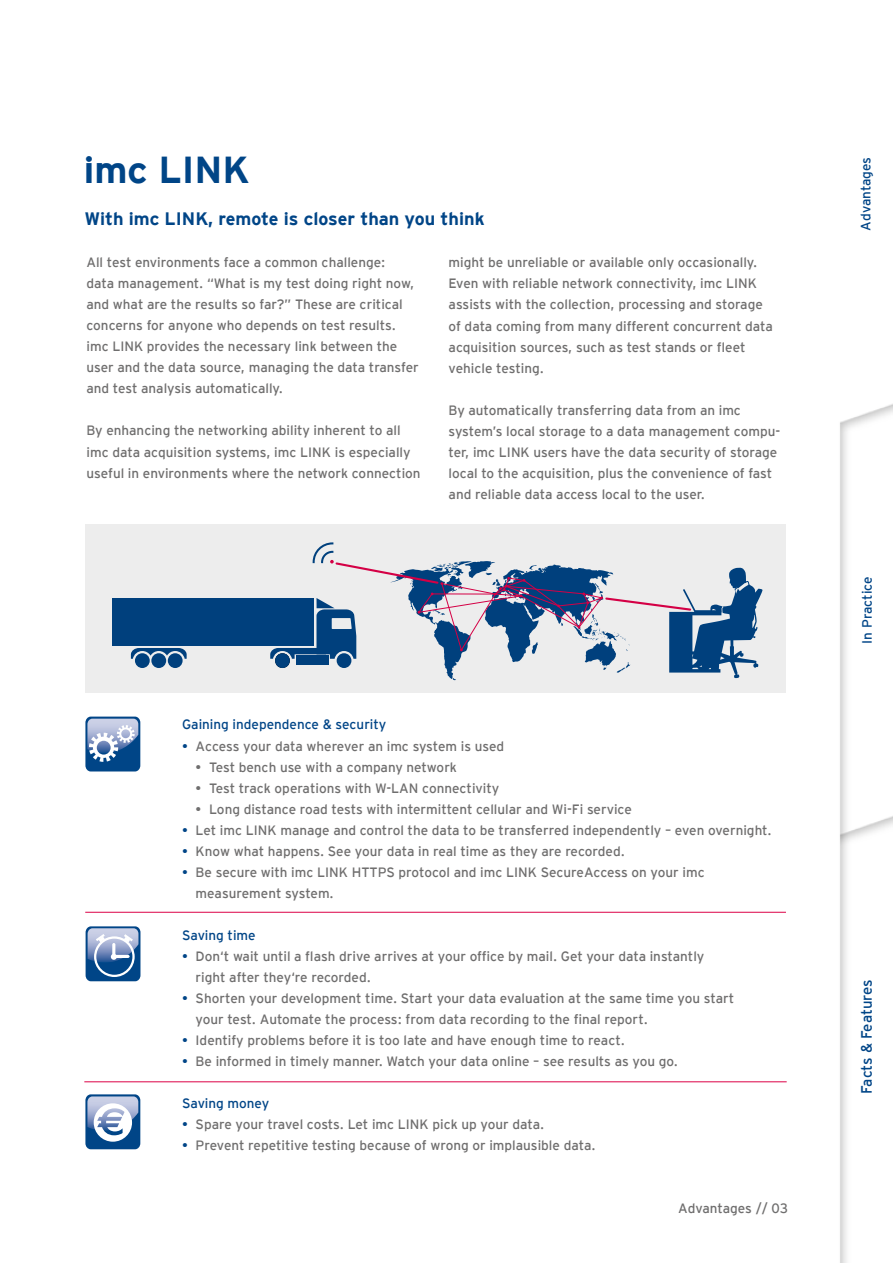
<style>
.page{position:relative;width:893px;height:1263px;background:#fff}
.page>*{position:absolute;margin:0;border:0;box-sizing:border-box;transform-origin:0 0}
.t1{font:700 37.5px "Interstate";color:#004587}
.t2{font:700 18px "Interstate";color:#004587}
.t3{font:15px "Interstate";letter-spacing:-.005em;color:#004587}
.t4{font:13.5px/21px "Interstate";color:#6f6e6e}
.t5{font:13.5px "Interstate";color:#004587}
.s1{color:#004587}
</style>
<div class="page">
<div style="left:85px;top:524px;width:701px;height:169px;background:#ededed"></div>
<div style="left:112px;top:598px;width:202px;height:47px;background:#00407d"></div>
<svg style="left:135px;top:653px;width:15px;height:15px"></svg>
<div style="left:151px;top:653px;width:15px;height:15px;background:#00407d;border-radius:50%"></div>
<div style="left:168px;top:653px;width:15px;height:15px;background:#00407d;border-radius:50%"></div>
<svg style="left:131px;top:648px;width:56px;height:11px"></svg>
<svg style="left:270px;top:542px;width:493px;height:138px"></svg>
<hr style="left:85px;top:912px;width:701px;height:1px;background:#dc0046">
<hr style="left:84px;top:1081px;width:703px;height:1px;background:#dc0046">
<div style="left:85px;top:717px;width:55px;height:54px;background:#004587;border-radius:6px"></div>
<svg style="left:87px;top:719px;width:51px;height:43px"></svg>
<div style="left:86px;top:926px;width:54px;height:55px;background:#004587;border-radius:6px"></div>
<svg style="left:88px;top:928px;width:50px;height:49px"></svg>
<div style="left:85px;top:1094px;width:55px;height:55px;background:#004587;border-radius:6px"></div>
<svg style="left:87px;top:1096px;width:51px;height:46px"></svg>
<img style="left:840px;top:404px;width:53px;height:859px">
<h1 class="t1" style="left:84px;top:149px;width:167px">imc LINK</h1>
<p class="t5" style="left:858px;top:231px;width:75px;rotate:-90deg">Advantages</p>
<h2 class="t2" style="left:84px;top:209px;width:402px">With imc LINK, remote is closer than you think</h2>
<p class="t4" style="left:86px;top:252px;width:334px">All test environments face a common challenge:<br>data management. “What is my test doing right now, and what are the results so far?” These are critical concerns for anyone who depends on test results. imc LINK provides the necessary link between the user and the data source, managing the data transfer and test analysis automatically.</p>
<p class="t4" style="left:86px;top:420px;width:336px">By enhancing the networking ability inherent to all imc data acquisition systems, imc LINK is especially useful in environments where the network connection</p>
<p class="t4" style="left:449px;top:252px;width:326px">might be unreliable or available only occasionally.<br>Even with reliable network connectivity, imc LINK assists with the collection, processing and storage of data coming from many different concurrent data acquisition sources, such as test stands or fleet vehicle testing.</p>
<p class="t4" style="left:449px;top:399px;width:333px">By automatically transferring data from an imc system’s local storage to a data management compu&shy;ter, imc LINK users have the data security of storage local to the acquisition, plus the convenience of fast and reliable data access local to the user.</p>
<p class="t5" style="left:182px;top:717px;width:206px">Gaining independence &amp; security</p>
<p class="t4" style="left:182px;top:735px;width:324px"><span class="s1">•</span> Access your data wherever an imc system is used</p>
<p class="t4" style="left:196px;top:756px;width:263px">• Test bench use with a company network</p>
<p class="t4" style="left:196px;top:777px;width:305px">• Test track operations with W-LAN connectivity</p>
<p class="t4" style="left:196px;top:798px;width:438px">• Long distance road tests with intermittent cellular and Wi-Fi service</p>
<p class="t4" style="left:182px;top:819px;width:591px"><span class="s1">•</span> Let imc LINK manage and control the data to be transferred independently – even overnight.</p>
<p class="t4" style="left:182px;top:840px;width:444px"><span class="s1">•</span> Know what happens. See your data in real time as they are recorded.</p>
<p class="t4" style="left:196px;top:861px;width:511px;text-indent:-14px"><span class="s1">•</span> Be secure with imc LINK HTTPS protocol and imc LINK SecureAccess on your imc measurement system.</p>
<p class="t5" style="left:182px;top:927px;width:75px">Saving time</p>
<p class="t4" style="left:196px;top:945px;width:510px;text-indent:-14px"><span class="s1">•</span> Don‘t wait until a flash drive arrives at your office by mail. Get your data instantly right after they‘re recorded.</p>
<p class="t4" style="left:196px;top:987px;width:540px;text-indent:-14px"><span class="s1">•</span> Shorten your development time. Start your data evaluation at the same time you start your test. Automate the process: from data recording to the final report.</p>
<p class="t4" style="left:182px;top:1029px;width:444px"><span class="s1">•</span> Identify problems before it is too late and have enough time to react.</p>
<p class="t4" style="left:182px;top:1050px;width:497px"><span class="s1">•</span> Be informed in timely manner. Watch your data online – see results as you go.</p>
<p class="t5" style="left:182px;top:1095px;width:89px">Saving money</p>
<p class="t4" style="left:182px;top:1113px;width:364px"><span class="s1">•</span> Spare your travel costs. Let imc LINK pick up your data.</p>
<p class="t4" style="left:182px;top:1134px;width:415px"><span class="s1">•</span> Prevent repetitive testing because of wrong or implausible data.</p>
<p class="t4" style="left:678px;top:1198px;width:111px">Advantages // 03</p>
<p class="t5" style="left:859px;top:643px;width:69px;rotate:-90deg">In Practice</p>
<p class="t3" style="left:858px;top:1094px;width:116px;rotate:-90deg">Facts &amp; Features</p>
</div>
